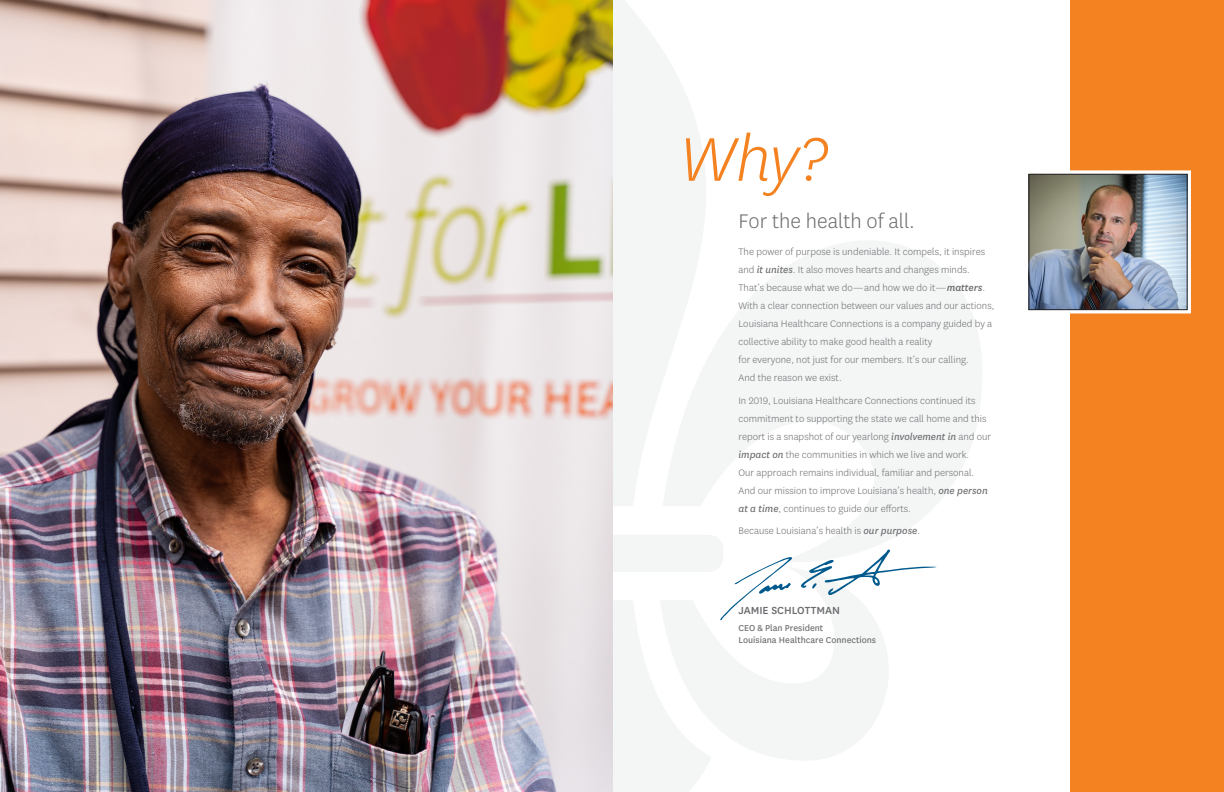
<style>
.page{position:relative;width:1224px;height:792px;background:#fff}
.page>*{position:absolute;margin:0;border:0;box-sizing:border-box;transform-origin:0 0}
.t1{font:italic 300 72px "Centene Sans";color:#f58220}
.t2{font:300 23px "Centene Sans";color:#6c6d70}
.t3{font:500 12px "Centene Sans";color:#6c6d70}
.t4{font:300 11px/18px "Centene Sans";color:#6c6d70}
.t5{font:10px "Centene Sans";color:#6c6d70}
.s1{font-weight:400;font-style:italic}
.s2{font-weight:500;font-style:italic}
</style>
<div class="page">
<svg style="left:612px;top:0;width:370px;height:791px"></svg>
<svg style="left:719px;top:549px;width:218px;height:71px"></svg>
<img style="left:0;top:0;width:612px;height:791px">
<div style="left:1070px;top:0;width:154px;height:791px;background:#f58220"></div>
<svg style="left:1028px;top:170px;width:163px;height:143px;background:#cdcac8"></svg>
<img style="left:1031px;top:176px;width:154px;height:131px">
<div style="left:1029px;top:174px;width:158px;height:135px;border:1px solid #231f20"></div>
<p class="t1" style="left:679px;top:123px;width:150px">Why?</p>
<p class="t2" style="left:738px;top:207px;width:178px">For the health of all.</p>
<p class="t4" style="left:738px;top:242px;width:257px">The power of purpose is undeniable. It compels, it inspires and <span class="s1">it unites</span>. It also moves hearts and changes minds.<br>That’s because what we do—and how we do it—<span class="s2">matters</span>.<br>With a clear connection between our values and our actions, Louisiana Healthcare Connections is a company guided by a collective ability to make good health a reality<br>for everyone, not just for our members. It’s our calling.<br>And the reason we exist.</p>
<p class="t4" style="left:738px;top:391px;width:254px">In 2019, Louisiana Healthcare Connections continued its commitment to supporting the state we call home and this report is a snapshot of our yearlong <span class="s1">involvement in</span> and our <span class="s1">impact on</span> the communities in which we live and work.<br>Our approach remains individual, familiar and personal.<br>And our mission to improve Louisiana’s health, <span class="s1">one person at a time</span>, continues to guide our efforts.</p>
<p class="t4" style="left:738px;top:521px;width:183px">Because Louisiana’s health is <span class="s1">our purpose</span>.</p>
<p class="t3" style="left:738px;top:603px;width:103px">JAMIE SCHLOTTMAN</p>
<p class="t5" style="left:738px;top:622px;width:86px">CEO &amp; Plan President</p>
<p class="t5" style="left:738px;top:634px;width:139px">Louisiana Healthcare Connections</p>
</div>
